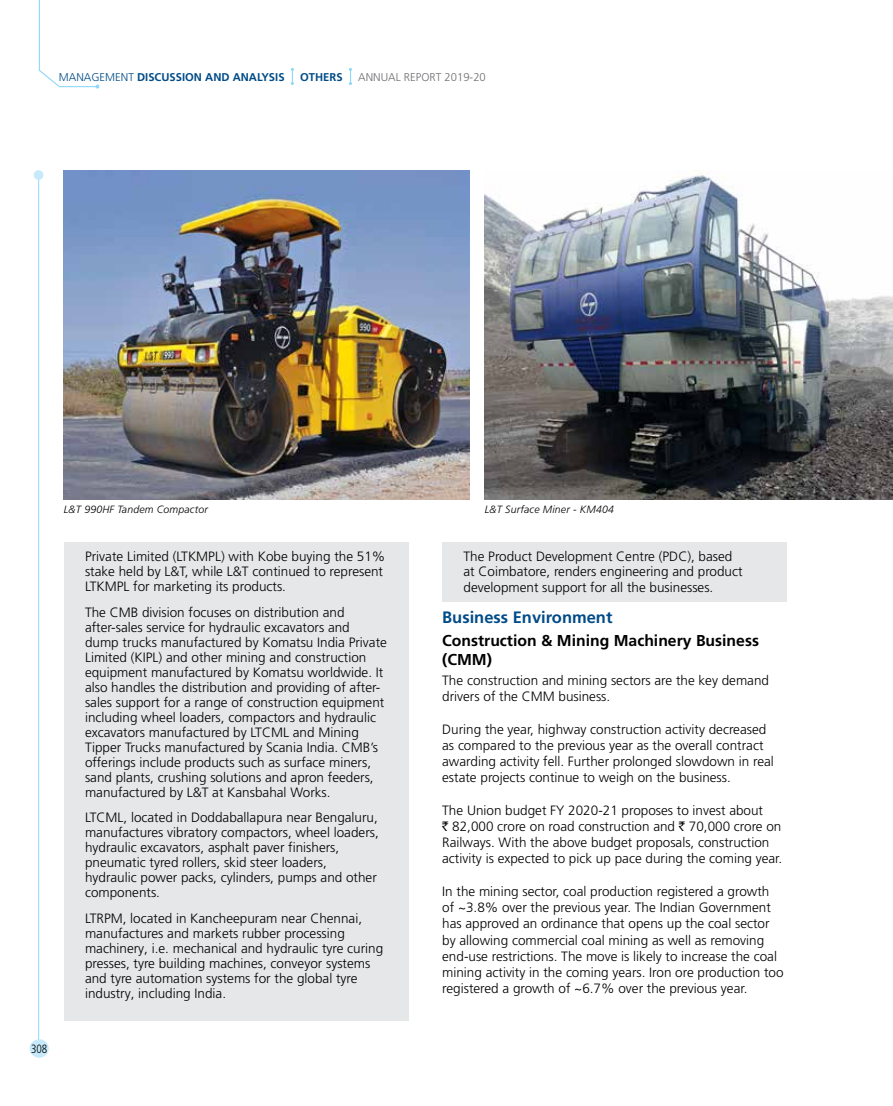
<style>
.page{position:relative;width:893px;height:1106px;background:#fff}
.page>*{position:absolute;margin:0;border:0;box-sizing:border-box;transform-origin:0 0}
.t1{font:700 16.5px "Frutiger LT Pro";color:#004b88}
.t2{font:700 15.75px/18.9px "Frutiger LT Pro";color:#000}
.t3{font:300 13.5px/15px "Frutiger LT Pro";color:#000}
.t4{font:300 condensed 12px "Frutiger LT Pro";color:#000;scale:.95 1}
.t5{font:700 11.25px "Frutiger LT Pro";color:#004b88}
.t6{font:300 11.25px "Frutiger LT Pro";color:#6d6e71}
.t7{font:italic 300 10.5px "Frutiger LT Pro";letter-spacing:.015em;color:#000}
.s1{font-weight:300}
.s2{font-family:"Rupee";font-weight:400}
</style>
<div class="page">
<svg style="left:291px;top:68px;width:3px;height:17px"></svg>
<svg style="left:349px;top:68px;width:3px;height:17px"></svg>
<svg style="left:38px;top:0;width:61px;height:89px"></svg>
<hr style="left:38px;top:172px;width:1px;height:875px;background:#8ed8f8">
<div style="left:34px;top:170px;width:9px;height:10px;background:#c7eafb;border-radius:50%"></div>
<div style="left:30px;top:1039px;width:19px;height:18px;background:#c7eafb;border-radius:50%"></div>
<div style="left:64px;top:542px;width:344px;height:478px;background:#e6e7e8"></div>
<div style="left:442px;top:542px;width:345px;height:60px;background:#e6e7e8"></div>
<img style="left:64px;top:170px;width:405px;height:330px">
<img style="left:485px;top:172px;width:408px;height:328px">
<p class="t5" style="left:59px;top:70px;width:227px"><span class="s1">MANAGEMENT</span> DISCUSSION AND ANALYSIS</p>
<p class="t5" style="left:300px;top:70px;width:44px">OTHERS</p>
<p class="t6" style="left:358px;top:70px;width:129px">ANNUAL REPORT 2019-20</p>
<p class="t7" style="left:64px;top:503px;width:146px">L&amp;T 990HF Tandem Compactor</p>
<p class="t7" style="left:485px;top:503px;width:131px">L&amp;T Surface Miner - KM404</p>
<p class="t3" style="left:85px;top:549px;width:302px">Private Limited (LTKMPL) with Kobe buying the 51% stake held by L&amp;T, while L&amp;T continued to represent<br>LTKMPL for marketing its products.</p>
<p class="t3" style="left:85px;top:604px;width:303px">The CMB division focuses on distribution and after-sales service for hydraulic excavators and dump trucks manufactured by Komatsu India Private Limited (KIPL) and other mining and construction equipment manufactured by Komatsu worldwide. It also handles the distribution and providing of after&shy;sales support for a range of construction equipment including wheel loaders, compactors and hydraulic excavators manufactured by LTCML and Mining Tipper Trucks manufactured by Scania India. CMB’s offerings include products such as surface miners, sand plants, crushing solutions and apron feeders, manufactured by L&amp;T at Kansbahal Works.</p>
<p class="t3" style="left:85px;top:810px;width:295px">LTCML, located in Doddaballapura near Bengaluru, manufactures vibratory compactors, wheel loaders, hydraulic excavators, asphalt paver finishers, pneumatic tyred rollers, skid steer loaders, hydraulic power packs, cylinders, pumps and other components.</p>
<p class="t3" style="left:85px;top:911px;width:300px">LTRPM, located in Kancheepuram near Chennai, manufactures and markets rubber processing machinery, i.e. mechanical and hydraulic tyre curing presses, tyre building machines, conveyor systems and tyre automation systems for the global tyre industry, including India.</p>
<p class="t3" style="left:463px;top:548px;width:281px;line-height:15.6px">The Product Development Centre (PDC), based at Coimbatore, renders engineering and product development support for all the businesses.</p>
<p class="t1" style="left:442px;top:607px;width:172px">Business Environment</p>
<p class="t2" style="left:442px;top:631px;width:318px">Construction &amp; Mining Machinery Business (CMM)</p>
<p class="t3" style="left:442px;top:672px;width:328px;line-height:16.2px">The construction and mining sectors are the key demand drivers of the CMM business.</p>
<p class="t3" style="left:442px;top:721px;width:333px;line-height:16.2px">During the year, highway construction activity decreased as compared to the previous year as the overall contract awarding activity fell. Further prolonged slowdown in real estate projects continue to weigh on the business.</p>
<p class="t3" style="left:442px;top:802px;width:342px;line-height:16.2px">The Union budget FY 2020-21 proposes to invest about<br><span class="s2">R</span> 82,000 crore on road construction and <span class="s2">R</span> 70,000 crore on Railways. With the above budget proposals, construction activity is expected to pick up pace during the coming year.</p>
<p class="t3" style="left:442px;top:883px;width:343px;line-height:16.2px">In the mining sector, coal production registered a growth of ~3.8% over the previous year. The Indian Government has approved an ordinance that opens up the coal sector by allowing commercial coal mining as well as removing end-use restrictions. The move is likely to increase the coal mining activity in the coming years. Iron ore production too registered a growth of ~6.7% over the previous year.</p>
<p class="t4" style="left:31px;top:1041px;width:19px">308</p>
</div>
